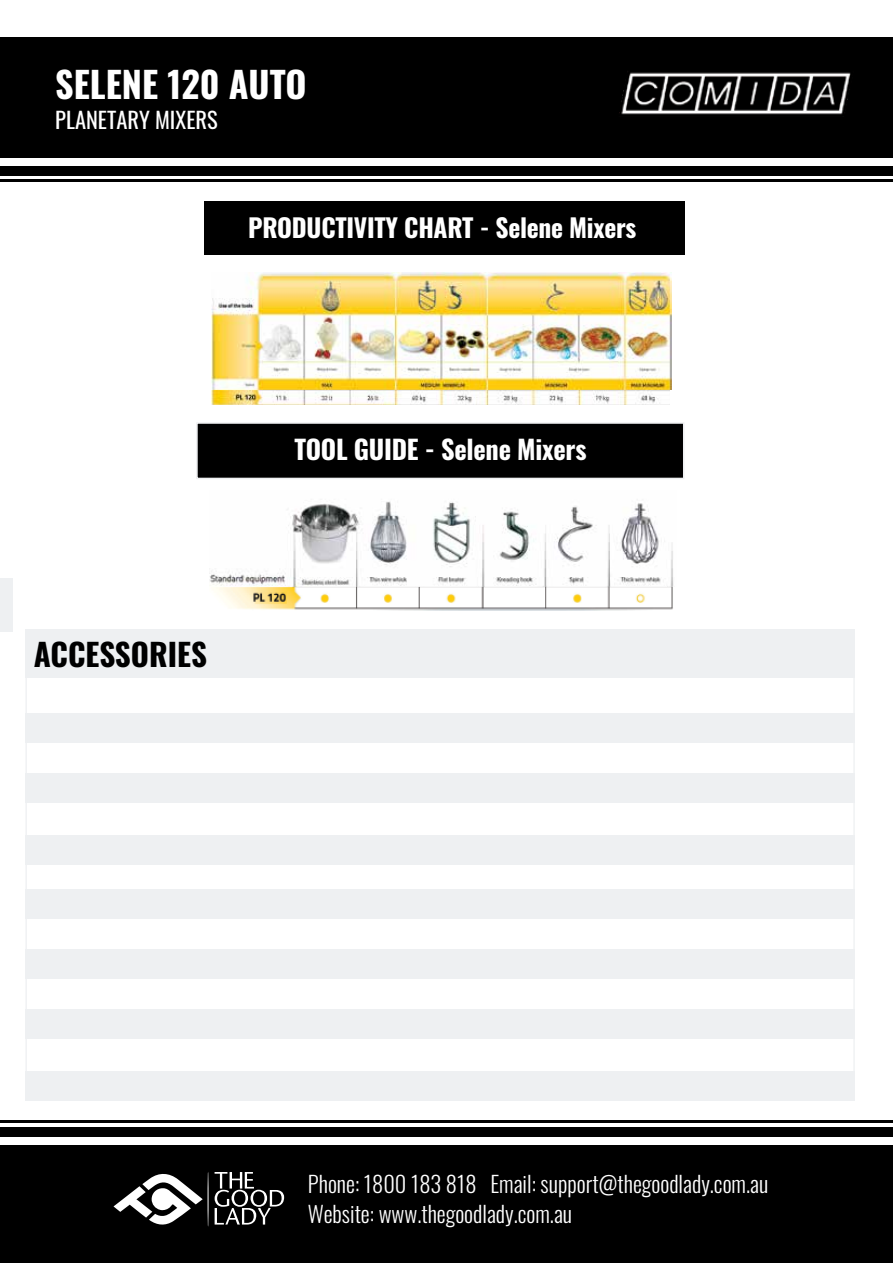
<style>
.page{position:relative;width:893px;height:1263px;background:#fff}
.page>*{position:absolute;margin:0;border:0;box-sizing:border-box;transform-origin:0 0}
.t1{font:700 36px "Oswald";color:#fff}
.t2{font:700 31.05px "Oswald";color:#000}
.t3{font:700 26.25px "Oswald";letter-spacing:-.01em;color:#fff}
.t4{font:700 25.5px "Oswald";letter-spacing:-.01em;color:#fff}
.t5{font:300 22.5px/30.6px "Oswald";color:#fff}
.t6{font:22.5px "Oswald";color:#fff}
</style>
<div class="page">
<img style="left:212px;top:272px;width:459px;height:118px">
<img style="left:212px;top:390px;width:458px;height:15px">
<div style="left:0;top:578px;width:13px;height:53px;background:#eef0f2"></div>
<div style="left:0;top:1145px;width:893px;height:118px;background:#000"></div>
<svg style="left:113px;top:1174px;width:90px;height:51px"></svg>
<svg style="left:215px;top:1172px;width:69px;height:52px"></svg>
<hr style="left:208px;top:1172px;width:1px;height:55px;background:#fff;border-radius:50%">
<div style="left:0;top:1127px;width:893px;height:9px;background:#000"></div>
<hr style="left:0;top:1121px;width:893px;height:2px;background:#000">
<div style="left:0;top:37px;width:893px;height:120px;background:#000"></div>
<div style="left:0;top:167px;width:893px;height:9px;background:#000"></div>
<hr style="left:0;top:180px;width:893px;height:2px;background:#000">
<img style="left:619px;top:71px;width:232px;height:44px">
<div style="left:26px;top:630px;width:829px;height:48px;background:#eef0f2"></div>
<div style="left:26px;top:713px;width:829px;height:30px;background:#eef0f2"></div>
<div style="left:26px;top:773px;width:829px;height:29px;background:#eef0f2"></div>
<div style="left:26px;top:835px;width:829px;height:30px;background:#eef0f2"></div>
<div style="left:26px;top:889px;width:829px;height:30px;background:#eef0f2"></div>
<div style="left:26px;top:949px;width:829px;height:30px;background:#eef0f2"></div>
<div style="left:26px;top:1009px;width:829px;height:30px;background:#eef0f2"></div>
<div style="left:26px;top:1071px;width:829px;height:30px;background:#eef0f2"></div>
<div style="left:204px;top:201px;width:481px;height:54px;background:#000"></div>
<div style="left:196px;top:422px;width:488px;height:57px;background:#000;border:2px solid #eff0f2"></div>
<img style="left:210px;top:501px;width:464px;height:86px">
<img style="left:212px;top:587px;width:461px;height:24px">
<h1 class="t1" style="left:55px;top:66px;width:253px">SELENE 120 AUTO</h1>
<p class="t6" style="left:55px;top:100px;width:164px">PLANETARY MIXERS</p>
<p class="t4" style="left:248px;top:214px;width:390px">PRODUCTIVITY CHART - Selene Mixers</p>
<h2 class="t2" style="left:34px;top:638px;width:175px">ACCESSORIES</h2>
<p class="t3" style="left:295px;top:436px;width:293px">TOOL GUIDE - Selene Mixers</p>
<p class="t5" style="left:308px;top:1166px;width:462px">Phone: 1800 183 818 Email: support@thegoodlady.com.au<br>Website: www.thegoodlady.com.au</p>
</div>
